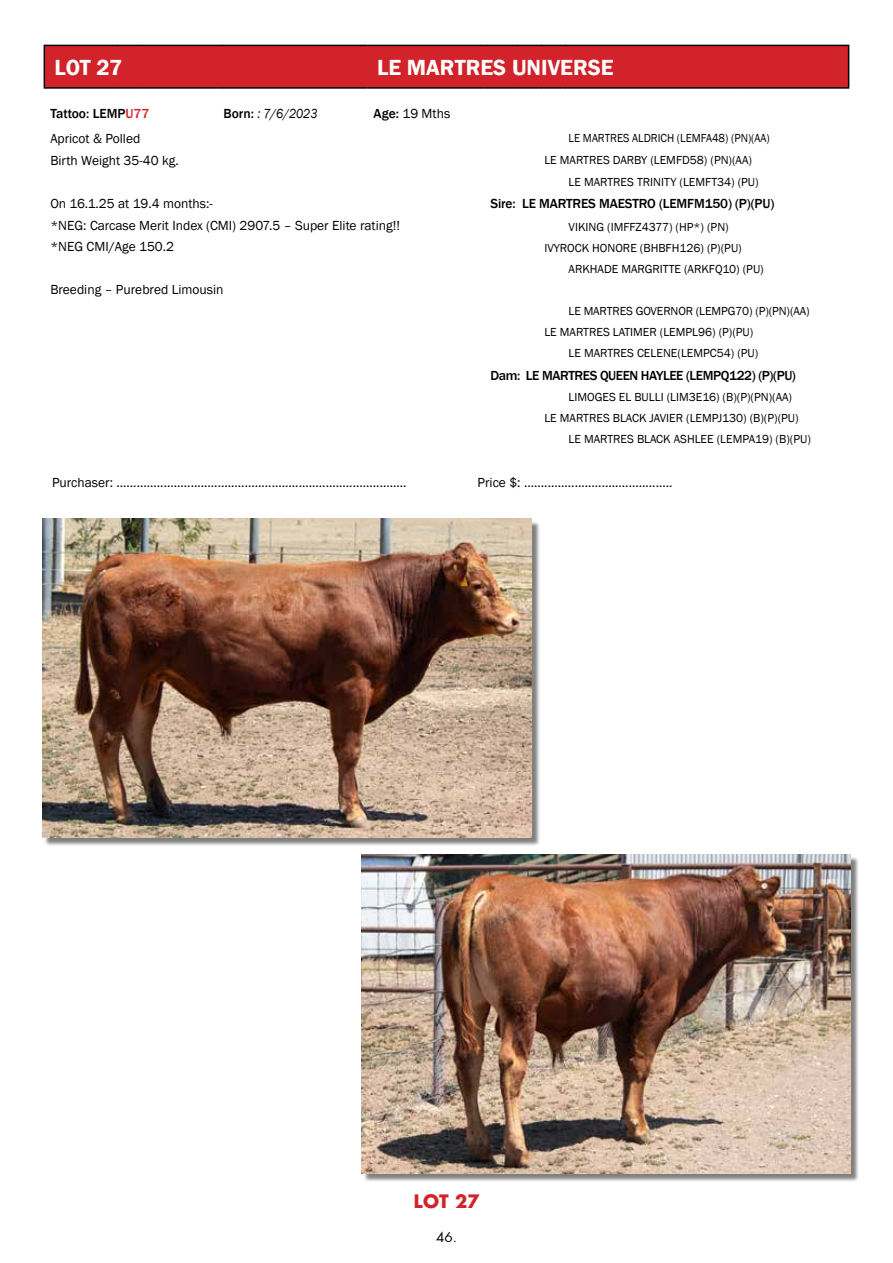
<style>
.page{position:relative;width:893px;height:1263px;background:#fff}
.page>*{position:absolute;margin:0;border:0;box-sizing:border-box;transform-origin:0 0}
.t1{font:600 22.5px "Franklin Gothic";color:#fff}
.t2{font:700 18px "Futura";color:#d2222a}
.t3{font:13.5px "Franklin Gothic";color:#000}
.t4{font:500 13.5px "Franklin Gothic";letter-spacing:-.01em;color:#000}
.t5{font:500 13.5px "Franklin Gothic";letter-spacing:-.03em;color:#000}
.t6{font:italic 13.5px "Franklin Gothic";color:#000;scale:.9 1}
.t7{font:13.5px "Futura";color:#000}
.t8{font:12px/21.3px "Franklin Gothic";color:#000}
.t9{font:12px "Franklin Gothic";color:#000;scale:.93 1}
.s1{color:#d2222a}
.s2{font-weight:500;font-style:normal}
.s3{font-weight:500}
</style>
<div class="page">
<div style="left:44px;top:45px;width:805px;height:42px;background:#d2222a"></div>
<hr style="left:563px;top:45px;width:173px;height:1px;background:#000">
<hr style="left:736px;top:45px;width:113px;height:1px;background:#000">
<hr style="left:44px;top:87px;width:70px;height:2px;background:#000">
<hr style="left:114px;top:87px;width:28px;height:2px;background:#000">
<hr style="left:142px;top:87px;width:76px;height:2px;background:#000">
<hr style="left:218px;top:87px;width:149px;height:2px;background:#000">
<hr style="left:367px;top:87px;width:117px;height:2px;background:#000">
<hr style="left:484px;top:87px;width:30px;height:2px;background:#000">
<hr style="left:514px;top:87px;width:24px;height:2px;background:#000">
<hr style="left:538px;top:87px;width:25px;height:2px;background:#000">
<hr style="left:563px;top:87px;width:173px;height:2px;background:#000">
<hr style="left:736px;top:87px;width:113px;height:2px;background:#000">
<div style="left:45px;top:521px;width:495px;height:325px;background:#000;opacity:.5"></div>
<img style="left:43px;top:519px;width:488px;height:319px">
<div style="left:363px;top:856px;width:496px;height:326px;background:#000;opacity:.5"></div>
<img style="left:361px;top:855px;width:489px;height:319px">
<h1 class="t1" style="left:55px;top:53px;width:69px">LOT 27</h1>
<h1 class="t1" style="left:377px;top:53px;width:238px">LE MARTRES UNIVERSE</h1>
<p class="t4" style="left:50px;top:105px;width:100px">Tattoo: LEMP<span class="s1">U77</span></p>
<p class="t6" style="left:224px;top:105px;width:106px"><span class="s2">Born:</span> : 7/6/2023</p>
<p class="t3" style="left:373px;top:105px;width:78px"><span class="s3">Age:</span> 19 Mths</p>
<p class="t3" style="left:50px;top:130px;width:91px">Apricot &amp; Polled</p>
<p class="t9" style="left:569px;top:131px;width:218px">LE MARTRES ALDRICH (LEMFA48) (PN)(AA)</p>
<p class="t3" style="left:50px;top:152px;width:130px">Birth Weight 35-40 kg.</p>
<p class="t8" style="left:569px;top:150px;width:192px;text-indent:-24px">LE MARTRES DARBY (LEMFD58) (PN)(AA)<br>LE MARTRES TRINITY (LEMFT34) (PU)</p>
<p class="t3" style="left:50px;top:195px;width:164px">On 16.1.25 at 19.4 months:-</p>
<p class="t4" style="left:490px;top:195px;width:285px">Sire: LE MARTRES MAESTRO (LEMFM150) (P)(PU)</p>
<p class="t3" style="left:50px;top:217px;width:351px">*NEG: Carcase Merit Index (CMI) 2907.5 – Super Elite rating!!</p>
<p class="t8" style="left:569px;top:216px;width:162px">VIKING (IMFFZ4377) (HP*) (PN)</p>
<p class="t3" style="left:50px;top:238px;width:125px">*NEG CMI/Age 150.2</p>
<p class="t8" style="left:569px;top:237px;width:197px;text-indent:-24px">IVYROCK HONORE (BHBFH126) (P)(PU)<br>ARKHADE MARGRITTE (ARKFQ10) (PU)</p>
<p class="t3" style="left:50px;top:281px;width:175px">Breeding – Purebred Limousin</p>
<p class="t8" style="left:569px;top:300px;width:242px">LE MARTRES GOVERNOR (LEMPG70) (P)(PN)(AA)</p>
<p class="t8" style="left:544px;top:321px;width:211px">LE MARTRES LATIMER (LEMPL96) (P)(PU)</p>
<p class="t8" style="left:569px;top:343px;width:191px">LE MARTRES CELENE(LEMPC54) (PU)</p>
<p class="t5" style="left:490px;top:367px;width:307px">Dam: LE MARTRES QUEEN HAYLEE (LEMPQ122) (P)(PU)</p>
<p class="t8" style="left:569px;top:386px;width:225px">LIMOGES EL BULLI (LIM3E16) (B)(P)(PN)(AA)</p>
<p class="t8" style="left:544px;top:408px;width:256px">LE MARTRES BLACK JAVIER (LEMPJ130) (B)(P)(PU)</p>
<p class="t8" style="left:569px;top:429px;width:244px">LE MARTRES BLACK ASHLEE (LEMPA19) (B)(PU)</p>
<p class="t3" style="left:52px;top:474px;width:356px">Purchaser: ......................................................................................</p>
<p class="t3" style="left:478px;top:474px;width:196px">Price $: ............................................</p>
<h2 class="t2" style="left:413px;top:1188px;width:67px">LOT 27</h2>
<p class="t7" style="left:436px;top:1227px;width:22px">46.</p>
</div>
